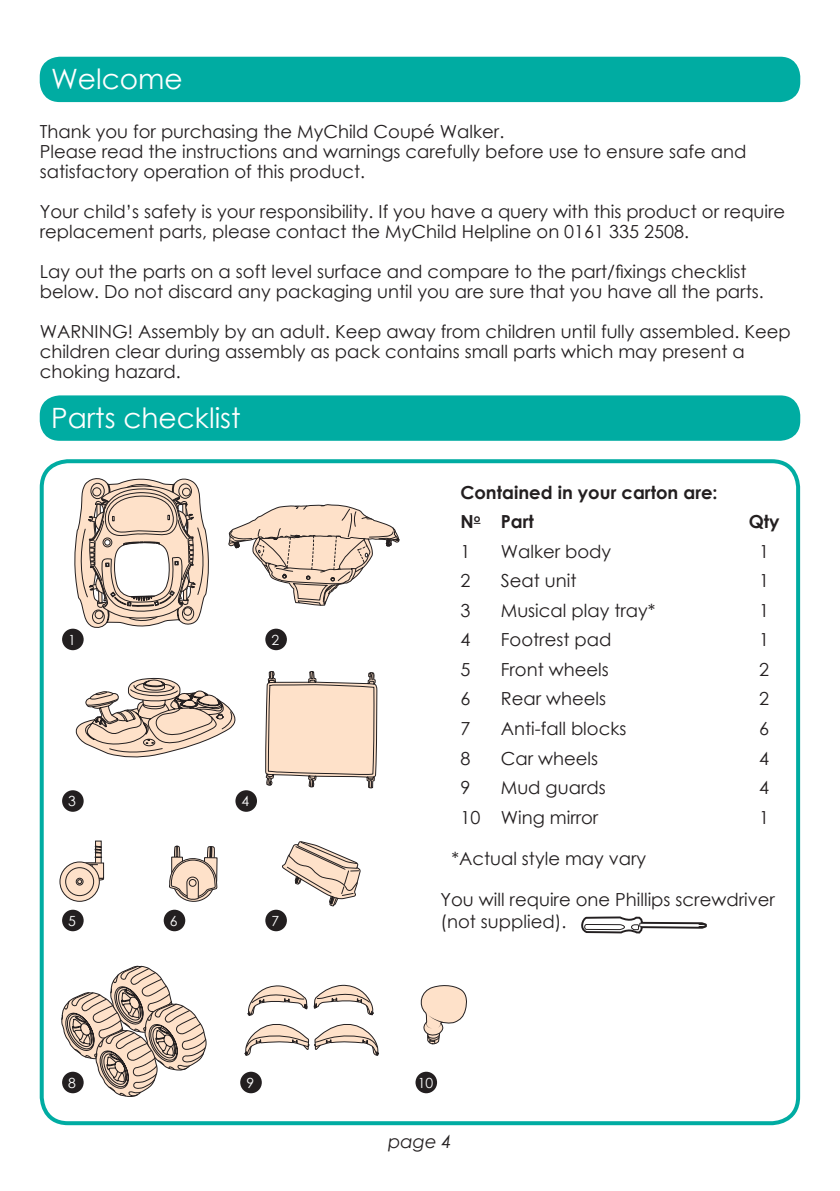
<style>
.page{position:relative;width:840px;height:1191px;background:#fff}
.page>*{position:absolute;margin:0;border:0;box-sizing:border-box;transform-origin:0 0}
.Body_text_CG_9pt{font:28px "Century Gothic";color:#fff}
.Body_text_9pt{font:18px/20px "Century Gothic";color:#231f20}
.Body_text_CG_9pt-2{font:18px/21.6px "Century Gothic";color:#231f20}
.Body_text_9pt-2{font:700 18px "Century Gothic";color:#231f20}
.t1{font:italic 18px "Century Gothic";color:#231f20}
.Body_text_CG_9pt-3{font:14px "Century Gothic";color:#fff}
</style>
<div class="page">
<div style="left:40px;top:459px;width:759px;height:666px;border:4px solid #00aca2;border-radius:26px"></div>
<div style="left:40px;top:395px;width:759px;height:46px;background:#00aca2;border-radius:20px"></div>
<div style="left:40px;top:57px;width:759px;height:45px;background:#00aca2;border-radius:20px"></div>
<div style="left:95px;top:841px;width:6px;height:22px;background:#fee1c9"></div>
<div style="left:95px;top:840px;width:6px;height:23px;border:1px solid #231f20"></div>
<svg style="left:60px;top:862px;width:39px;height:39px"></svg>
<div style="left:60px;top:861px;width:40px;height:40px;border:1px solid #231f20;border-radius:50%"></div>
<div style="left:65px;top:867px;width:29px;height:29px;border:1px solid #231f20;border-radius:50%"></div>
<svg style="left:75px;top:845px;width:30px;height:40px"></svg>
<svg style="left:581px;top:916px;width:126px;height:18px"></svg>
<svg style="left:265px;top:642px;width:112px;height:147px"></svg>
<svg style="left:228px;top:504px;width:171px;height:102px"></svg>
<svg style="left:169px;top:845px;width:49px;height:57px"></svg>
<div style="left:189px;top:879px;width:7px;height:7px;border:1px solid #231f20;border-radius:50%"></div>
<svg style="left:282px;top:841px;width:78px;height:65px"></svg>
<svg style="left:75px;top:677px;width:161px;height:81px"></svg>
<svg style="left:244px;top:984px;width:134px;height:71px"></svg>
<svg style="left:420px;top:985px;width:47px;height:59px"></svg>
<svg style="left:61px;top:965px;width:145px;height:132px"></svg>
<svg style="left:74px;top:478px;width:135px;height:150px"></svg>
<div style="left:62px;top:628px;width:22px;height:22px;background:#231f20;border-radius:50%"></div>
<div style="left:265px;top:628px;width:22px;height:22px;background:#231f20;border-radius:50%"></div>
<div style="left:62px;top:790px;width:22px;height:22px;background:#231f20;border-radius:50%"></div>
<div style="left:235px;top:790px;width:22px;height:22px;background:#231f20;border-radius:50%"></div>
<div style="left:265px;top:909px;width:22px;height:22px;background:#231f20;border-radius:50%"></div>
<div style="left:415px;top:1071px;width:22px;height:22px;background:#231f20;border-radius:50%"></div>
<div style="left:240px;top:1071px;width:22px;height:22px;background:#231f20;border-radius:50%"></div>
<div style="left:62px;top:909px;width:22px;height:22px;background:#231f20;border-radius:50%"></div>
<div style="left:164px;top:909px;width:21px;height:22px;background:#231f20;border-radius:50%"></div>
<div style="left:62px;top:1071px;width:22px;height:22px;background:#231f20;border-radius:50%"></div>
<p class="Body_text_CG_9pt" style="left:51px;top:59px;width:133px">Welcome</p>
<p class="Body_text_9pt" style="left:40px;top:121px;width:466px">Thank you for purchasing the MyChild Coupé Walker.</p>
<p class="Body_text_9pt" style="left:40px;top:141px;width:707px">Please read the instructions and warnings carefully before use to ensure safe and satisfactory operation of this product.</p>
<p class="Body_text_9pt" style="left:40px;top:201px;width:746px">Your child’s safety is your responsibility. If you have a query with this product or require</p>
<p class="Body_text_9pt" style="left:40px;top:221px;width:650px">replacement parts, please contact the MyChild Helpline on 0161 335 2508.</p>
<p class="Body_text_9pt" style="left:40px;top:261px;width:725px">Lay out the parts on a soft level surface and compare to the part/fixings checklist below. Do not discard any packaging until you are sure that you have all the parts.</p>
<p class="Body_text_9pt" style="left:40px;top:321px;width:752px">WARNING! Assembly by an adult. Keep away from children until fully assembled. Keep children clear during assembly as pack contains small parts which may present a choking hazard.</p>
<p class="Body_text_CG_9pt" style="left:51px;top:398px;width:191px">Parts checklist</p>
<p class="Body_text_CG_9pt-3" style="left:68px;top:630px;width:9px">1</p>
<p class="Body_text_CG_9pt-3" style="left:271px;top:630px;width:9px">2</p>
<p class="Body_text_CG_9pt-3" style="left:68px;top:791px;width:9px">3</p>
<p class="Body_text_CG_9pt-3" style="left:241px;top:791px;width:9px">4</p>
<p class="Body_text_CG_9pt-3" style="left:68px;top:911px;width:9px">5</p>
<p class="Body_text_CG_9pt-3" style="left:170px;top:911px;width:9px">6</p>
<p class="Body_text_CG_9pt-3" style="left:271px;top:911px;width:9px">7</p>
<p class="Body_text_9pt-2" style="left:460px;top:479px;width:259px">Contained in your carton are:</p>
<p class="Body_text_9pt-2" style="left:460px;top:508px;width:22px">N<sup>o</sup></p>
<p class="Body_text_9pt-2" style="left:500px;top:508px;width:35px">Part</p>
<p class="Body_text_9pt-2" style="left:748px;top:508px;width:32px">Qty</p>
<p class="Body_text_9pt" style="left:460px;top:541px;width:11px">1</p>
<p class="Body_text_9pt" style="left:500px;top:541px;width:112px">Walker body</p>
<p class="Body_text_9pt" style="left:758px;top:541px;width:11px">1</p>
<p class="Body_text_9pt" style="left:460px;top:570px;width:11px">2</p>
<p class="Body_text_9pt" style="left:500px;top:570px;width:77px">Seat unit</p>
<p class="Body_text_9pt" style="left:758px;top:570px;width:11px">1</p>
<p class="Body_text_9pt" style="left:460px;top:600px;width:11px">3</p>
<p class="Body_text_9pt" style="left:500px;top:600px;width:156px">Musical play tray*</p>
<p class="Body_text_9pt" style="left:758px;top:600px;width:11px">1</p>
<p class="Body_text_9pt" style="left:460px;top:629px;width:11px">4</p>
<p class="Body_text_9pt" style="left:500px;top:629px;width:112px">Footrest pad</p>
<p class="Body_text_9pt" style="left:758px;top:629px;width:11px">1</p>
<p class="Body_text_9pt" style="left:460px;top:659px;width:11px">5</p>
<p class="Body_text_9pt" style="left:500px;top:659px;width:109px">Front wheels</p>
<p class="Body_text_9pt" style="left:758px;top:659px;width:11px">2</p>
<p class="Body_text_9pt" style="left:460px;top:688px;width:11px">6</p>
<p class="Body_text_9pt" style="left:500px;top:688px;width:107px">Rear wheels</p>
<p class="Body_text_9pt" style="left:758px;top:688px;width:11px">2</p>
<p class="Body_text_9pt" style="left:460px;top:718px;width:11px">7</p>
<p class="Body_text_9pt" style="left:500px;top:718px;width:127px">Anti-fall blocks</p>
<p class="Body_text_9pt" style="left:758px;top:718px;width:11px">6</p>
<p class="Body_text_9pt" style="left:460px;top:747px;width:11px">8</p>
<p class="Body_text_9pt" style="left:500px;top:747px;width:99px">Car wheels</p>
<p class="Body_text_9pt" style="left:758px;top:747px;width:11px">4</p>
<p class="Body_text_9pt" style="left:460px;top:777px;width:11px">9</p>
<p class="Body_text_9pt" style="left:500px;top:777px;width:106px">Mud guards</p>
<p class="Body_text_9pt" style="left:758px;top:777px;width:11px">4</p>
<p class="Body_text_9pt" style="left:460px;top:806px;width:21px">10</p>
<p class="Body_text_9pt" style="left:500px;top:806px;width:99px">Wing mirror</p>
<p class="Body_text_9pt" style="left:758px;top:806px;width:11px">1</p>
<p class="Body_text_9pt" style="left:451px;top:847px;width:196px">*Actual style may vary</p>
<p class="Body_text_CG_9pt-2" style="left:440px;top:888px;width:336px">You will require one Phillips screwdriver (not supplied).</p>
<p class="Body_text_CG_9pt-3" style="left:68px;top:1073px;width:9px">8</p>
<p class="Body_text_CG_9pt-3" style="left:246px;top:1073px;width:9px">9</p>
<p class="Body_text_CG_9pt-3" style="left:417px;top:1073px;width:17px">10</p>
<p class="t1" style="left:388px;top:1128px;width:65px">page 4</p>
</div>
